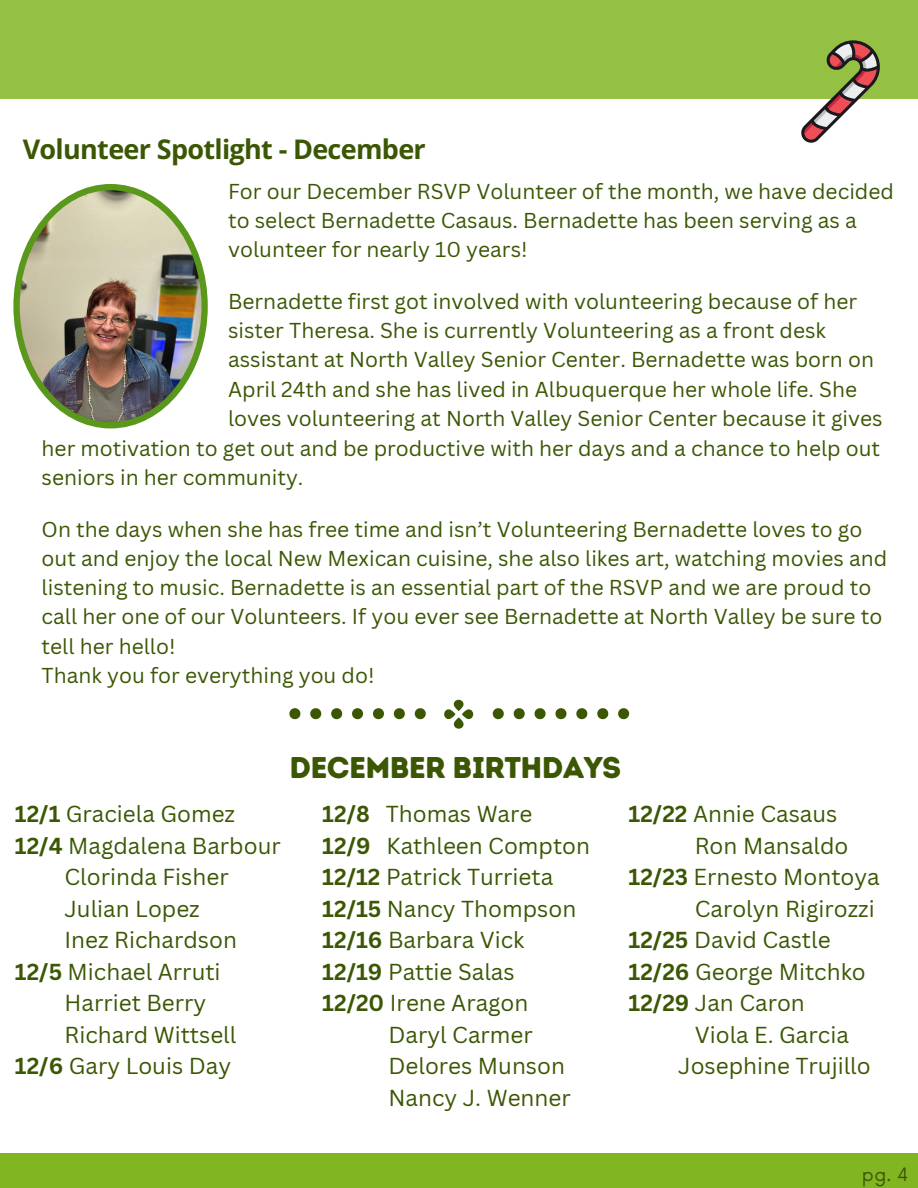
<style>
.page{position:relative;width:918px;height:1188px;background:#fff}
.page>*{position:absolute;margin:0;border:0;box-sizing:border-box;transform-origin:0 0}
.t1{font:30px "Intro Rust Base";letter-spacing:-.025em;color:#3b5704}
.t2{font:700 27px "Open Sans";letter-spacing:-.025em;color:#3b5704}
.t3{font:22.5px "Canva Sans";color:#3b5704}
.t4{font:21px/29.2px "Canva Sans";color:#3b5704}
.t5{font:18px "Now";color:#3b5704}
.s1{font-weight:700}
</style>
<div class="page">
<div style="left:0;top:0;width:918px;height:99px;background:#94c143"></div>
<div style="left:0;top:1153px;width:918px;height:35px;background:#81b622"></div>
<svg style="left:444px;top:700px;width:29px;height:29px"></svg>
<svg style="left:415px;top:708px;width:11px;height:11px"></svg>
<svg style="left:394px;top:708px;width:11px;height:11px"></svg>
<svg style="left:373px;top:708px;width:11px;height:11px"></svg>
<svg style="left:352px;top:708px;width:11px;height:11px"></svg>
<svg style="left:331px;top:708px;width:11px;height:11px"></svg>
<svg style="left:310px;top:708px;width:11px;height:11px"></svg>
<svg style="left:289px;top:708px;width:11px;height:11px"></svg>
<svg style="left:618px;top:708px;width:11px;height:11px"></svg>
<svg style="left:597px;top:708px;width:11px;height:11px"></svg>
<svg style="left:576px;top:708px;width:11px;height:11px"></svg>
<svg style="left:555px;top:708px;width:11px;height:11px"></svg>
<svg style="left:535px;top:708px;width:11px;height:11px"></svg>
<svg style="left:514px;top:708px;width:11px;height:11px"></svg>
<svg style="left:493px;top:708px;width:11px;height:11px"></svg>
<img style="left:13px;top:184px;width:195px;height:244px">
<svg style="left:801px;top:40px;width:79px;height:103px"></svg>
<p class="t2" style="left:23px;top:130px;width:405px">Volunteer Spotlight - December</p>
<p class="t4" style="left:228px;top:176px;width:667px">For our December RSVP Volunteer of the month, we have decided to select Bernadette Casaus. Bernadette has been serving as a volunteer for nearly 10 years!</p>
<p class="t4" style="left:228px;top:286px;width:656px">Bernadette first got involved with volunteering because of her sister Theresa. She is currently Volunteering as a front desk assistant at North Valley Senior Center. Bernadette was born on April 24th and she has lived in Albuquerque her whole life. She loves volunteering at North Valley Senior Center because it gives</p>
<p class="t4" style="left:42px;top:433px;width:840px">her motivation to get out and be productive with her days and a chance to help out seniors in her community.</p>
<p class="t4" style="left:42px;top:514px;width:847px">On the days when she has free time and isn’t Volunteering Bernadette loves to go out and enjoy the local New Mexican cuisine, she also likes art, watching movies and listening to music. Bernadette is an essential part of the RSVP and we are proud to call her one of our Volunteers. If you ever see Bernadette at North Valley be sure to tell her hello!<br>Thank you for everything you do!</p>
<p class="t3" style="left:15px;top:798px;width:222px"><span class="s1">12/1</span> Graciela Gomez</p>
<p class="t3" style="left:15px;top:830px;width:267px"><span class="s1">12/4</span> Magdalena Barbour</p>
<p class="t3" style="left:65px;top:861px;width:166px">Clorinda Fisher</p>
<p class="t3" style="left:65px;top:893px;width:137px">Julian Lopez</p>
<p class="t3" style="left:65px;top:924px;width:174px">Inez Richardson</p>
<p class="t3" style="left:15px;top:956px;width:207px"><span class="s1">12/5</span> Michael Arruti</p>
<p class="t3" style="left:65px;top:987px;width:143px">Harriet Berry</p>
<p class="t3" style="left:65px;top:1019px;width:173px">Richard Wittsell</p>
<p class="t3" style="left:15px;top:1050px;width:218px"><span class="s1">12/6</span> Gary Louis Day</p>
<h1 class="t1" style="left:289px;top:750px;width:333px">DECEMBER BIRTHDAYS</h1>
<p class="t3" style="left:322px;top:798px;width:212px"><span class="s1">12/8</span> Thomas Ware</p>
<p class="t3" style="left:322px;top:830px;width:269px"><span class="s1">12/9</span> Kathleen Compton</p>
<p class="t3" style="left:322px;top:861px;width:232px"><span class="s1">12/12</span> Patrick Turrieta</p>
<p class="t3" style="left:322px;top:893px;width:255px"><span class="s1">12/15</span> Nancy Thompson</p>
<p class="t3" style="left:322px;top:924px;width:204px"><span class="s1">12/16</span> Barbara Vick</p>
<p class="t3" style="left:322px;top:956px;width:194px"><span class="s1">12/19</span> Pattie Salas</p>
<p class="t3" style="left:322px;top:987px;width:208px"><span class="s1">12/20</span> Irene Aragon</p>
<p class="t3" style="left:389px;top:1019px;width:146px">Daryl Carmer</p>
<p class="t3" style="left:389px;top:1050px;width:178px">Delores Munson</p>
<p class="t3" style="left:389px;top:1082px;width:184px">Nancy J. Wenner</p>
<p class="t3" style="left:629px;top:798px;width:210px"><span class="s1">12/22</span> Annie Casaus</p>
<p class="t3" style="left:695px;top:830px;width:155px">Ron Mansaldo</p>
<p class="t3" style="left:629px;top:861px;width:253px"><span class="s1">12/23</span> Ernesto Montoya</p>
<p class="t3" style="left:695px;top:893px;width:181px">Carolyn Rigirozzi</p>
<p class="t3" style="left:629px;top:924px;width:203px"><span class="s1">12/25</span> David Castle</p>
<p class="t3" style="left:629px;top:956px;width:239px"><span class="s1">12/26</span> George Mitchko</p>
<p class="t3" style="left:629px;top:987px;width:178px"><span class="s1">12/29</span> Jan Caron</p>
<p class="t3" style="left:695px;top:1019px;width:156px">Viola E. Garcia</p>
<p class="t3" style="left:678px;top:1050px;width:194px">Josephine Trujillo</p>
<p class="t5" style="left:862px;top:1165px;width:48px">pg. 4</p>
</div>
